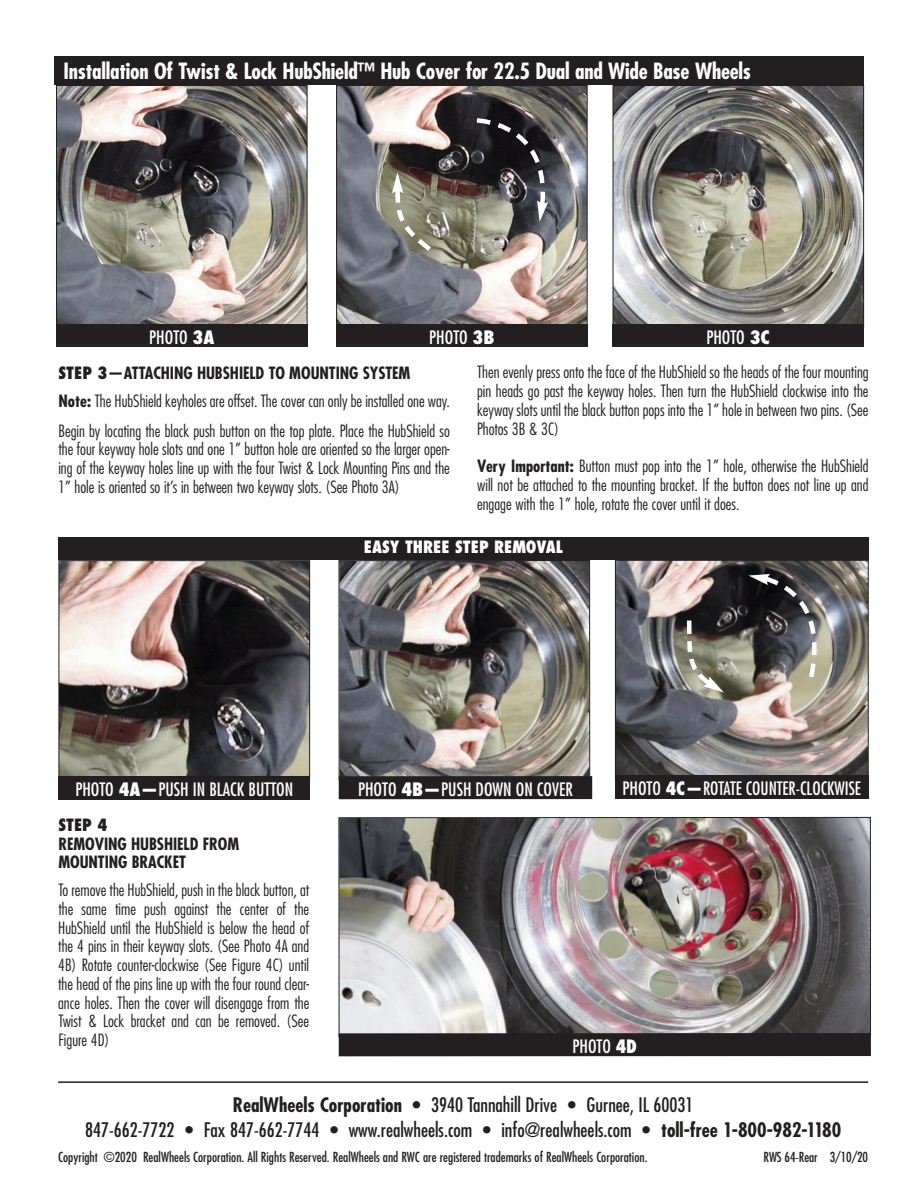
<style>
.page{position:relative;width:918px;height:1188px;background:#fff}
.page>*{position:absolute;margin:0;border:0;box-sizing:border-box;transform-origin:0 0}
.t1{font:700 condensed 21.75px "Futura";letter-spacing:-.01em;color:#fff}
.t2{font:condensed 19.5px/24.8px "Futura";color:#231f20;text-align:center}
.t3{font:condensed 18px "Futura";color:#fff}
.t4{font:300 condensed 16.5px/18.8px "Futura";color:#231f20;text-align:justify}
.t5{font:700 condensed 16.5px/18.8px "Futura";letter-spacing:-.005em;color:#231f20}
.t6{font:800 condensed 16.5px "Futura";color:#fff}
.t7{font:800 condensed 16.5px "Futura";color:#231f20}
.t8{font:condensed 13.5px "Futura";color:#231f20}
.s1{font-weight:800}
.s2{font-weight:700}
</style>
<div class="page">
<img style="left:58px;top:87px;width:247px;height:237px">
<div style="left:56px;top:85px;width:251px;height:243px;border:1px solid #231f20"></div>
<div style="left:56px;top:324px;width:251px;height:23px;background:#231f20"></div>
<img style="left:338px;top:87px;width:248px;height:237px">
<div style="left:336px;top:85px;width:252px;height:243px;border:1px solid #231f20"></div>
<div style="left:336px;top:324px;width:252px;height:23px;background:#231f20"></div>
<img style="left:615px;top:87px;width:247px;height:237px">
<div style="left:613px;top:85px;width:251px;height:243px;border:1px solid #231f20"></div>
<div style="left:613px;top:324px;width:251px;height:23px;background:#231f20"></div>
<svg style="left:472px;top:116px;width:76px;height:106px"></svg>
<svg style="left:392px;top:172px;width:44px;height:83px"></svg>
<div style="left:54px;top:56px;width:810px;height:29px;background:#231f20"></div>
<hr style="left:58px;top:1081px;width:810px;height:2px;background:#231f20">
<img style="left:61px;top:562px;width:247px;height:214px">
<div style="left:59px;top:560px;width:251px;height:220px;border:1px solid #231f20"></div>
<div style="left:59px;top:776px;width:251px;height:23px;background:#231f20"></div>
<img style="left:341px;top:562px;width:247px;height:214px">
<div style="left:339px;top:560px;width:251px;height:220px;border:1px solid #231f20"></div>
<img style="left:617px;top:562px;width:250px;height:214px">
<div style="left:615px;top:560px;width:254px;height:220px;border:1px solid #231f20"></div>
<div style="left:339px;top:776px;width:253px;height:23px;background:#231f20"></div>
<div style="left:615px;top:776px;width:254px;height:23px;background:#231f20"></div>
<svg style="left:749px;top:573px;width:70px;height:109px"></svg>
<svg style="left:685px;top:630px;width:39px;height:63px"></svg>
<div style="left:687px;top:621px;width:5px;height:13px;background:#fff"></div>
<div style="left:58px;top:537px;width:810px;height:23px;background:#231f20"></div>
<img style="left:341px;top:819px;width:528px;height:214px">
<div style="left:339px;top:1033px;width:532px;height:23px;background:#231f20"></div>
<h1 class="t1" style="left:63px;top:61px;width:689px">Installation Of Twist &amp; Lock HubShield™ Hub Cover for 22.5 Dual and Wide Base Wheels</h1>
<p class="t3" style="left:149px;top:329px;width:67px">PHOTO <span class="s1">3A</span></p>
<p class="t3" style="left:429px;top:329px;width:67px">PHOTO <span class="s1">3B</span></p>
<p class="t3" style="left:706px;top:329px;width:65px">PHOTO <span class="s1">3C</span></p>
<p class="t4" style="left:58px;top:360px;width:393px;line-height:27.8px"><span class="s1">STEP 3</span><span class="s2">—ATTACHING HUBSHIELD TO MOUNTING SYSTEM<br>Note:</span> The HubShield keyholes are offset. The cover can only be installed one way.</p>
<p class="t4" style="left:58px;top:422px;width:393px">Begin by locating the black push button on the top plate. Place the HubShield so the four keyway hole slots and one 1” button hole are oriented so the larger open&shy;ing of the keyway holes line up with the four Twist &amp; Lock Mounting Pins and the 1” hole is oriented so it’s in between two keyway slots. (See Photo 3A)</p>
<p class="t4" style="left:477px;top:364px;width:393px">Then evenly press onto the face of the HubShield so the heads of the four mounting pin heads go past the keyway holes. Then turn the HubShield clockwise into the keyway slots until the black button pops into the 1” hole in between two pins. (See Photos 3B &amp; 3C)</p>
<p class="t4" style="left:477px;top:458px;width:393px"><span class="s2">Very Important:</span> Button must pop into the 1” hole, otherwise the HubShield will not be attached to the mounting bracket. If the button does not line up and engage with the 1” hole, rotate the cover until it does.</p>
<p class="t6" style="left:364px;top:540px;width:201px">EASY THREE STEP REMOVAL</p>
<p class="t3" style="left:75px;top:781px;width:219px">PHOTO <span class="s1">4A—</span>PUSH IN BLACK BUTTON</p>
<p class="t3" style="left:358px;top:781px;width:216px">PHOTO <span class="s1">4B—</span>PUSH DOWN ON COVER</p>
<p class="t3" style="left:623px;top:780px;width:240px">PHOTO <span class="s1">4C—</span>ROTATE COUNTER-CLOCKWISE</p>
<p class="t7" style="left:58px;top:818px;width:50px">STEP 4</p>
<p class="t5" style="left:58px;top:836px;width:182px">REMOVING HUBSHIELD FROM<br>MOUNTING BRACKET</p>
<p class="t4" style="left:58px;top:882px;width:253px">To remove the HubShield, push in the black button, at the same time push against the center of the HubShield until the HubShield is below the head of the 4 pins in their keyway slots. (See Photo 4A and 4B) Rotate counter-clockwise (See Figure 4C) until the head of the pins line up with the four round clear&shy;ance holes. Then the cover will disengage from the Twist &amp; Lock bracket and can be removed. (See Figure 4D)</p>
<p class="t3" style="left:573px;top:1038px;width:66px">PHOTO <span class="s1">4D</span></p>
<p class="t2" style="left:85px;top:1093px;width:758px"><span class="s2">RealWheels Corporation •</span> 3940 Tannahill Drive <span class="s2">•</span> Gurnee, IL 60031<br>847-662-7722 <span class="s2">•</span> Fax 847-662-7744 <span class="s2">•</span> www.realwheels.com <span class="s2">•</span> info@realwheels.com <span class="s2">• toll-free 1-800-982-1180</span></p>
<p class="t8" style="left:58px;top:1151px;width:591px">Copyright ©2020 RealWheels Corporation. All Rights Reserved. RealWheels and RWC are registered trademarks of RealWheels Corporation.</p>
<p class="t8" style="left:764px;top:1150px;width:106px">RWS 64-Rear 3/10/20</p>
</div>
